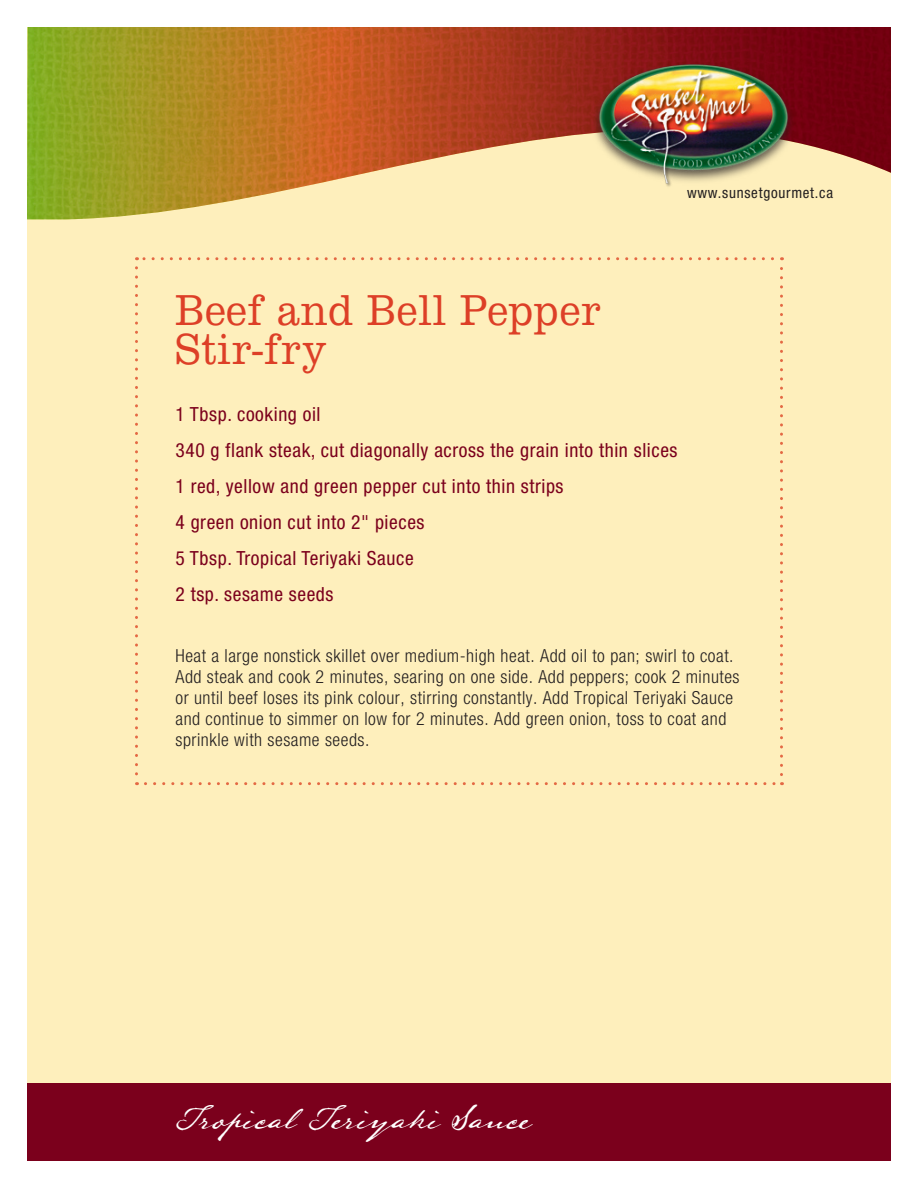
<style>
.page{position:relative;width:918px;height:1188px;background:#fff}
.page>*{position:absolute;margin:0;border:0;box-sizing:border-box;transform-origin:0 0}
.Recipe_Name{font:300 45px/39px "Clarendon LT Std";letter-spacing:.02em;color:#dd3f27;scale:.9 1}
.Footer_Product_s__Na{font:30px "Lamar Pen";color:#fff;scale:.9 1}
.Ingredients{font:condensed 19.5px "Helvetica Neue LT Std";letter-spacing:.03em;color:#7b001c}
.Instructions{font:300 condensed 18px/21px "Helvetica Neue";letter-spacing:.03em;color:#231f20}
.t1{font:condensed 15px "Helvetica Neue LT Std";letter-spacing:.05em;color:#231f20}
</style>
<div class="page">
<div style="left:27px;top:27px;width:864px;height:1134px;background:#feefbc"></div>
<img style="left:27px;top:27px;width:864px;height:192px">
<img style="left:588px;top:57px;width:211px;height:131px">
<svg style="left:135px;top:268px;width:3px;height:517px"></svg>
<svg style="left:145px;top:782px;width:638px;height:3px"></svg>
<svg style="left:780px;top:257px;width:3px;height:518px"></svg>
<svg style="left:136px;top:257px;width:637px;height:3px"></svg>
<div style="left:27px;top:1083px;width:864px;height:78px;background:#7b001c"></div>
<p class="t1" style="left:687px;top:184px;width:148px">www.sunsetgourmet.ca</p>
<p class="Recipe_Name" style="left:176px;top:291px;width:475px">Beef and Bell Pepper<br>Stir-fry</p>
<p class="Ingredients" style="left:176px;top:402px;width:147px">1 Tbsp. cooking oil</p>
<p class="Ingredients" style="left:176px;top:438px;width:504px">340 g flank steak, cut diagonally across the grain into thin slices</p>
<p class="Ingredients" style="left:176px;top:474px;width:390px">1 red, yellow and green pepper cut into thin strips</p>
<p class="Ingredients" style="left:176px;top:510px;width:251px">4 green onion cut into 2" pieces</p>
<p class="Ingredients" style="left:176px;top:546px;width:240px">5 Tbsp. Tropical Teriyaki Sauce</p>
<p class="Ingredients" style="left:176px;top:582px;width:160px">2 tsp. sesame seeds</p>
<p class="Instructions" style="left:176px;top:645px;width:566px">Heat a large nonstick skillet over medium-high heat. Add oil to pan; swirl to coat.<br>Add steak and cook 2 minutes, searing on one side. Add peppers; cook 2 minutes or until beef loses its pink colour, stirring constantly. Add Tropical Teriyaki Sauce and continue to simmer on low for 2 minutes. Add green onion, toss to coat and sprinkle with sesame seeds.</p>
<p class="Footer_Product_s__Na" style="left:174px;top:1100px;width:396px">Tropical Teriyaki Sauce</p>
</div>
